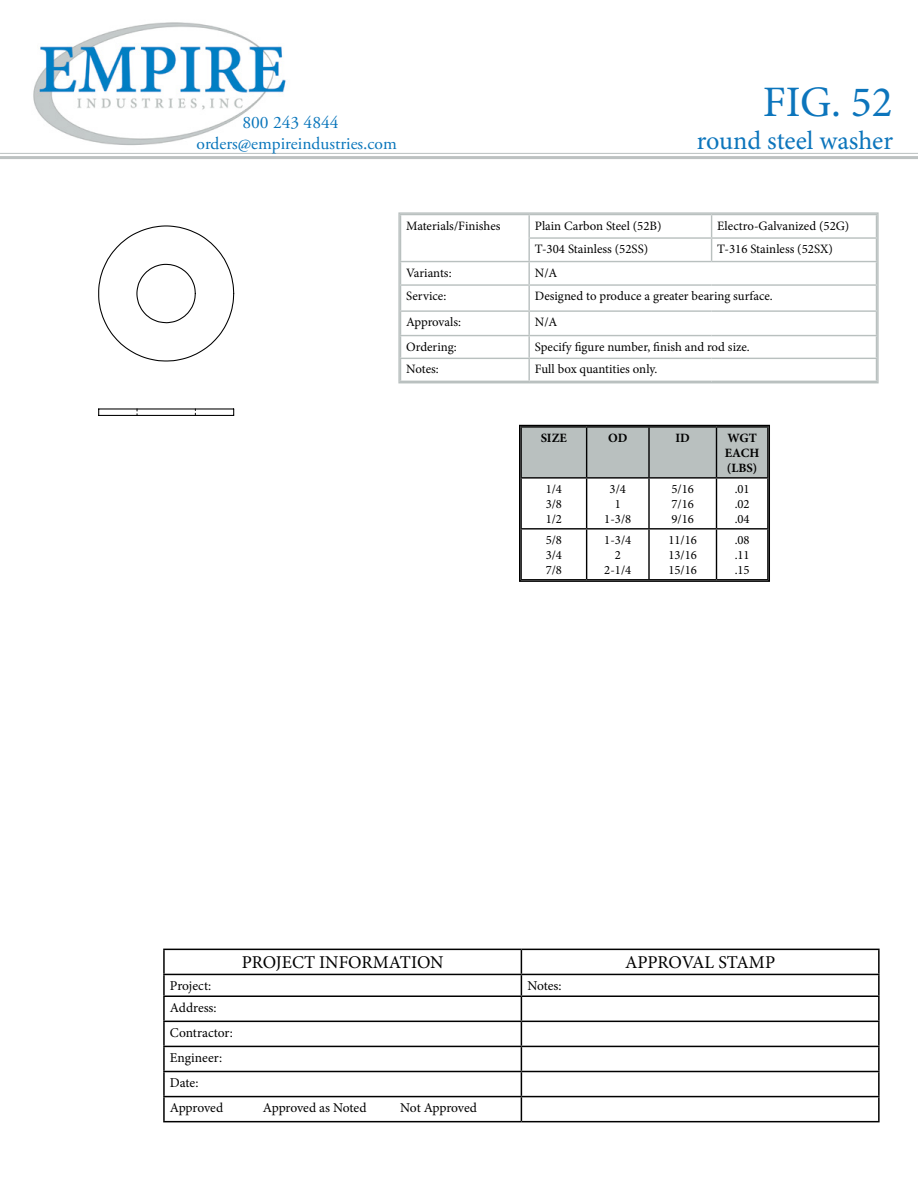
<style>
.page{position:relative;width:918px;height:1188px;background:#fff}
.page>*{position:absolute;margin:0;border:0;box-sizing:border-box;transform-origin:0 0}
.t1{font:43.5px "Minion Pro";color:#0c75bc}
.t2{font:26.25px "Minion Pro";letter-spacing:-.005em;color:#0c75bc}
.t3{font:18px "Minion Pro";letter-spacing:-.005em;color:#000}
.t4{font:17.55px/20.5px "Adobe Garamond Pro";color:#0875bb}
.t5{font:13.5px/25px "Minion Pro";letter-spacing:-.01em;color:#000}
.t6{font:12.75px/15.3px "Minion Pro";color:#000;text-align:justify}
.t7{font:700 12.75px/15.3px "Minion Pro";color:#000}
</style>
<div class="page">
<img style="left:33px;top:22px;width:253px;height:123px">
<hr style="left:0;top:156px;width:918px;height:3px;background:#bdc2c2">
<hr style="left:0;top:153px;width:918px;height:1px;background:#bdc2c2">
<svg style="left:98px;top:225px;width:137px;height:137px"></svg>
<hr style="left:99px;top:408px;width:135px;height:2px;background:#000">
<hr style="left:99px;top:415px;width:135px;height:1px;background:#000">
<hr style="left:163px;top:949px;width:358px;height:1px;background:#000">
<hr style="left:163px;top:950px;width:2px;height:24px;background:#000">
<hr style="left:521px;top:949px;width:359px;height:1px;background:#000">
<hr style="left:878px;top:950px;width:2px;height:24px;background:#000">
<hr style="left:163px;top:974px;width:358px;height:1px;background:#000">
<hr style="left:163px;top:975px;width:2px;height:21px;background:#000">
<hr style="left:521px;top:974px;width:359px;height:1px;background:#000">
<hr style="left:878px;top:975px;width:2px;height:21px;background:#000">
<hr style="left:163px;top:996px;width:358px;height:1px;background:#000">
<hr style="left:163px;top:997px;width:2px;height:24px;background:#000">
<hr style="left:521px;top:996px;width:359px;height:1px;background:#000">
<hr style="left:878px;top:997px;width:2px;height:24px;background:#000">
<hr style="left:163px;top:1021px;width:358px;height:1px;background:#000">
<hr style="left:163px;top:1022px;width:2px;height:24px;background:#000">
<hr style="left:521px;top:1021px;width:359px;height:1px;background:#000">
<hr style="left:878px;top:1022px;width:2px;height:24px;background:#000">
<hr style="left:163px;top:1046px;width:358px;height:1px;background:#000">
<hr style="left:163px;top:1047px;width:2px;height:24px;background:#000">
<hr style="left:521px;top:1046px;width:359px;height:1px;background:#000">
<hr style="left:878px;top:1047px;width:2px;height:24px;background:#000">
<hr style="left:163px;top:1071px;width:358px;height:1px;background:#000">
<hr style="left:163px;top:1072px;width:2px;height:24px;background:#000">
<hr style="left:521px;top:1071px;width:359px;height:1px;background:#000">
<hr style="left:878px;top:1072px;width:2px;height:24px;background:#000">
<hr style="left:163px;top:1096px;width:358px;height:1px;background:#000">
<hr style="left:163px;top:1097px;width:2px;height:24px;background:#000">
<hr style="left:521px;top:1096px;width:359px;height:1px;background:#000">
<svg style="left:521px;top:950px;width:1px;height:171px"></svg>
<hr style="left:878px;top:1097px;width:2px;height:24px;background:#000">
<hr style="left:163px;top:1121px;width:358px;height:1px;background:#000">
<hr style="left:521px;top:1121px;width:359px;height:1px;background:#000">
<hr style="left:400px;top:214px;width:129px;height:1px;background:#b9c0bf">
<hr style="left:529px;top:214px;width:183px;height:1px;background:#b9c0bf">
<hr style="left:712px;top:214px;width:165px;height:1px;background:#b9c0bf">
<svg style="left:400px;top:215px;width:1px;height:166px"></svg>
<hr style="left:529px;top:310px;width:183px;height:2px;background:#b9c0bf">
<hr style="left:712px;top:310px;width:165px;height:2px;background:#b9c0bf">
<hr style="left:529px;top:335px;width:183px;height:1px;background:#b9c0bf">
<hr style="left:712px;top:335px;width:165px;height:1px;background:#b9c0bf">
<hr style="left:529px;top:358px;width:183px;height:1px;background:#b9c0bf">
<hr style="left:712px;top:358px;width:165px;height:1px;background:#b9c0bf">
<hr style="left:529px;top:284px;width:183px;height:2px;background:#b9c0bf">
<hr style="left:712px;top:284px;width:165px;height:2px;background:#b9c0bf">
<hr style="left:528px;top:237px;width:184px;height:2px;background:#b9c0bf">
<hr style="left:712px;top:237px;width:165px;height:2px;background:#b9c0bf">
<hr style="left:529px;top:261px;width:183px;height:1px;background:#b9c0bf">
<hr style="left:712px;top:261px;width:165px;height:1px;background:#b9c0bf">
<hr style="left:528px;top:215px;width:2px;height:22px;background:#b9c0bf">
<hr style="left:528px;top:239px;width:2px;height:22px;background:#b9c0bf">
<hr style="left:528px;top:262px;width:2px;height:22px;background:#b9c0bf">
<hr style="left:528px;top:286px;width:2px;height:24px;background:#b9c0bf">
<hr style="left:528px;top:312px;width:2px;height:23px;background:#b9c0bf">
<hr style="left:528px;top:359px;width:2px;height:22px;background:#b9c0bf">
<hr style="left:528px;top:336px;width:2px;height:22px;background:#b9c0bf">
<hr style="left:400px;top:261px;width:129px;height:1px;background:#b9c0bf">
<hr style="left:400px;top:284px;width:129px;height:2px;background:#b9c0bf">
<hr style="left:400px;top:310px;width:129px;height:2px;background:#b9c0bf">
<hr style="left:400px;top:335px;width:129px;height:1px;background:#b9c0bf">
<hr style="left:400px;top:358px;width:129px;height:1px;background:#b9c0bf">
<svg style="left:711px;top:215px;width:1px;height:46px"></svg>
<svg style="left:876px;top:215px;width:1px;height:166px"></svg>
<div style="left:398px;top:212px;width:481px;height:171px;border:1px solid #b9c0bf"></div>
<div style="left:522px;top:428px;width:245px;height:49px;background:#b9c0bf"></div>
<hr style="left:520px;top:426px;width:67px;height:2px;background:#000">
<hr style="left:520px;top:428px;width:2px;height:49px;background:#000">
<hr style="left:587px;top:426px;width:62px;height:2px;background:#000">
<hr style="left:586px;top:428px;width:1px;height:49px;background:#000">
<hr style="left:649px;top:426px;width:68px;height:2px;background:#000">
<hr style="left:648px;top:428px;width:2px;height:49px;background:#000">
<hr style="left:717px;top:426px;width:52px;height:2px;background:#000">
<hr style="left:716px;top:428px;width:1px;height:49px;background:#000">
<hr style="left:767px;top:428px;width:2px;height:49px;background:#000">
<hr style="left:520px;top:477px;width:67px;height:2px;background:#000">
<hr style="left:520px;top:479px;width:2px;height:49px;background:#000">
<hr style="left:587px;top:477px;width:62px;height:2px;background:#000">
<hr style="left:586px;top:479px;width:1px;height:49px;background:#000">
<hr style="left:649px;top:477px;width:68px;height:2px;background:#000">
<hr style="left:648px;top:479px;width:2px;height:49px;background:#000">
<hr style="left:717px;top:477px;width:52px;height:2px;background:#000">
<hr style="left:716px;top:479px;width:1px;height:49px;background:#000">
<hr style="left:767px;top:479px;width:2px;height:49px;background:#000">
<hr style="left:520px;top:528px;width:67px;height:2px;background:#000">
<hr style="left:520px;top:530px;width:2px;height:49px;background:#000">
<hr style="left:587px;top:528px;width:62px;height:2px;background:#000">
<hr style="left:586px;top:530px;width:1px;height:49px;background:#000">
<hr style="left:649px;top:528px;width:68px;height:2px;background:#000">
<hr style="left:648px;top:530px;width:2px;height:49px;background:#000">
<hr style="left:717px;top:528px;width:52px;height:2px;background:#000">
<hr style="left:716px;top:530px;width:1px;height:49px;background:#000">
<hr style="left:767px;top:530px;width:2px;height:49px;background:#000">
<hr style="left:520px;top:579px;width:67px;height:1px;background:#000">
<hr style="left:587px;top:579px;width:62px;height:1px;background:#000">
<hr style="left:649px;top:579px;width:68px;height:1px;background:#000">
<hr style="left:717px;top:579px;width:52px;height:1px;background:#000">
<div style="left:519px;top:425px;width:251px;height:157px;border:1px solid #000"></div>
<h3 class="t4" style="left:197px;top:113px;width:202px;text-indent:46px">800 243 4844 orders@empireindustries.com</h3>
<h1 class="t1" style="left:763px;top:73px;width:131px">FIG. 52</h1>
<h2 class="t2" style="left:697px;top:123px;width:198px">round steel washer</h2>
<p class="t6" style="left:406px;top:218px;width:96px">Materials/Finishes</p>
<p class="t6" style="left:535px;top:218px;width:128px">Plain Carbon Steel (52B)</p>
<p class="t6" style="left:717px;top:218px;width:134px">Electro-Galvanized (52G)</p>
<p class="t6" style="left:535px;top:241px;width:115px">T-304 Stainless (52SS)</p>
<p class="t6" style="left:717px;top:241px;width:117px">T-316 Stainless (52SX)</p>
<p class="t6" style="left:406px;top:265px;width:47px">Variants:</p>
<p class="t6" style="left:535px;top:265px;width:24px">N/A</p>
<p class="t6" style="left:406px;top:288px;width:42px">Service:</p>
<p class="t6" style="left:535px;top:288px;width:239px">Designed to produce a greater bearing surface.</p>
<p class="t6" style="left:406px;top:314px;width:56px">Approvals:</p>
<p class="t6" style="left:535px;top:314px;width:24px">N/A</p>
<p class="t6" style="left:406px;top:339px;width:52px">Ordering:</p>
<p class="t6" style="left:535px;top:339px;width:216px">Specify figure number, finish and rod size.</p>
<p class="t6" style="left:406px;top:362px;width:34px">Notes:</p>
<p class="t6" style="left:535px;top:362px;width:124px">Full box quantities only.</p>
<p class="t7" style="left:541px;top:430px;width:28px">SIZE</p>
<p class="t7" style="left:608px;top:430px;width:21px">OD</p>
<p class="t7" style="left:676px;top:430px;width:16px">ID</p>
<p class="t7" style="left:725px;top:430px;width:36px">WGT<br>EACH (LBS)</p>
<p class="t6" style="left:546px;top:481px;width:18px">1/4<br>3/8<br>1/2</p>
<p class="t6" style="left:604px;top:481px;width:28px;text-align:center">3/4<br>1<br>1-3/8</p>
<p class="t6" style="left:672px;top:481px;width:24px">5/16<br>7/16<br>9/16</p>
<p class="t6" style="left:735px;top:481px;width:17px">.01 .02 .04</p>
<p class="t6" style="left:546px;top:532px;width:18px">5/8<br>3/4<br>7/8</p>
<p class="t6" style="left:604px;top:532px;width:28px;text-align:center">1-3/4<br>2<br>2-1/4</p>
<p class="t6" style="left:668px;top:532px;width:30px">11/16<br>13/16<br>15/16</p>
<p class="t6" style="left:735px;top:532px;width:17px">.08 .11 .15</p>
<h3 class="t3" style="left:242px;top:951px;width:203px">PROJECT INFORMATION</h3>
<h3 class="t3" style="left:625px;top:951px;width:152px">APPROVAL STAMP</h3>
<p class="t5" style="left:170px;top:973px;width:43px">Project:</p>
<p class="t5" style="left:527px;top:973px;width:36px">Notes:</p>
<p class="t5" style="left:170px;top:995px;width:65px">Address:<br>Contractor:<br>Engineer:<br>Date:<br>Approved</p>
<p class="t5" style="left:263px;top:1096px;width:105px">Approved as Noted</p>
<p class="t5" style="left:400px;top:1096px;width:78px">Not Approved</p>
</div>
